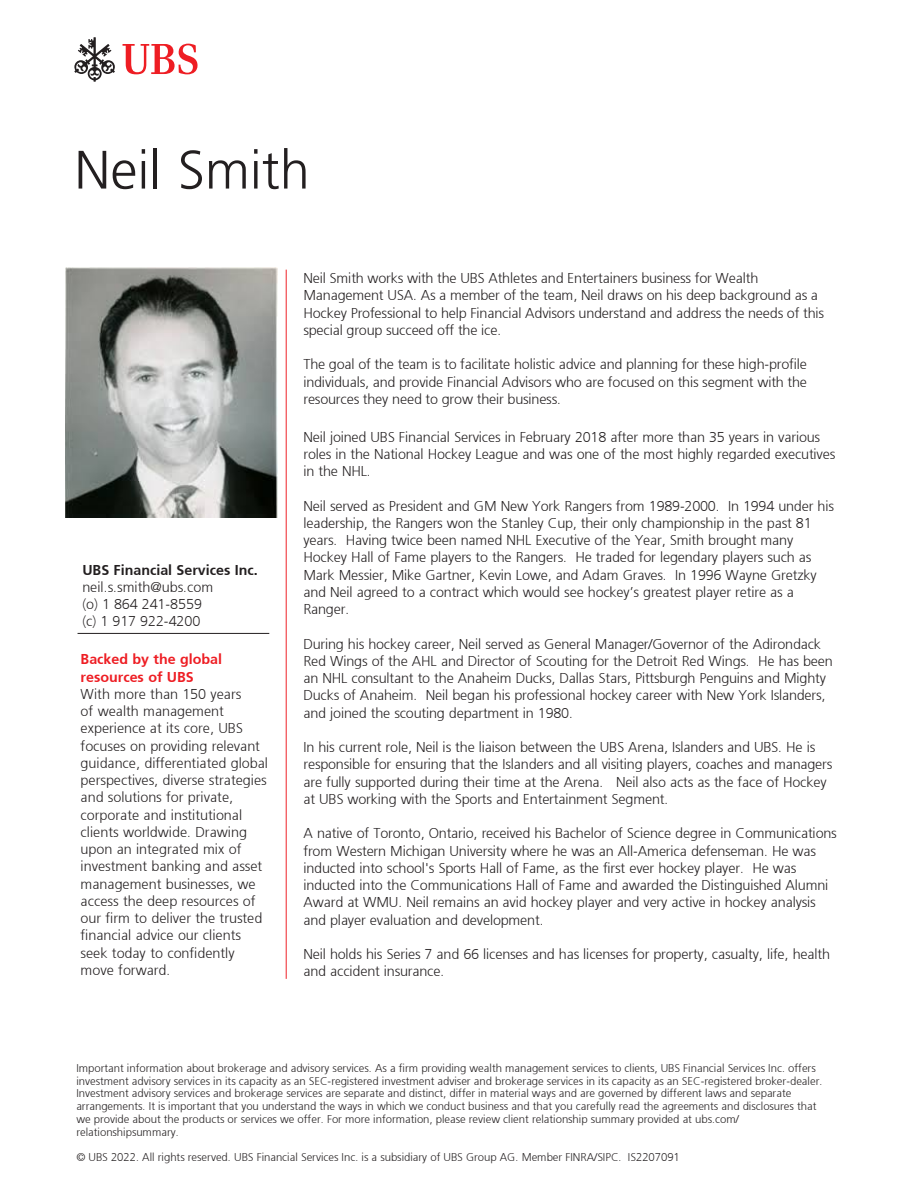
<style>
.page{position:relative;width:918px;height:1188px;background:#fff}
.page>*{position:absolute;margin:0;border:0;box-sizing:border-box;transform-origin:0 0}
.t1{font:300 54px "Frutiger 45";color:#231f20}
._2_Col__Body_Copy{font:300 14.25px/17.2px "Frutiger 45";letter-spacing:-.01em;color:#231f20}
._2_Col__Body_Copy-2{font:300 14.25px "Frutiger 45";color:#ee1d23}
.t2{font:300 11.25px/12.8px "Frutiger 45";color:#231f20}
.s1{font-style:inherit}
</style>
<div class="page">
<svg style="left:74px;top:37px;width:41px;height:45px"></svg>
<svg style="left:123px;top:44px;width:75px;height:30px"></svg>
<hr style="left:286px;top:270px;width:1px;height:709px;background:#ee1d23">
<hr style="left:78px;top:633px;width:191px;height:1px;background:#231f20">
<img style="left:66px;top:267px;width:212px;height:250px">
<p class="t1" style="left:74px;top:139px;width:237px">Neil Smith</p>
<p class="_2_Col__Body_Copy" style="left:82px;top:561px;width:177px"><span class="s1">UBS Financial Services Inc. </span>neil.s.smith@ubs.com<br>(o) 1 864 241-8559<br>(c) 1 917 922-4200</p>
<p class="_2_Col__Body_Copy-2" style="left:81px;top:651px;width:143px">Backed by the global</p>
<p class="_2_Col__Body_Copy-2" style="left:81px;top:668px;width:115px">resources of UBS</p>
<p class="_2_Col__Body_Copy" style="left:81px;top:685px;width:189px">With more than 150 years<br>of wealth management experience at its core, UBS focuses on providing relevant guidance, differentiated global perspectives, diverse strategies and solutions for private, corporate and institutional clients worldwide. Drawing upon an integrated mix of investment banking and asset management businesses, we access the deep resources of our firm to deliver the trusted financial advice our clients seek today to confidently move forward.</p>
<p class="_2_Col__Body_Copy" style="left:303px;top:270px;width:522px">Neil Smith works with the UBS Athletes and Entertainers business for Wealth Management USA. As a member of the team, Neil draws on his deep background as a Hockey Professional to help Financial Advisors understand and address the needs of this special group succeed off the ice.</p>
<p class="_2_Col__Body_Copy" style="left:303px;top:356px;width:505px;text-align:justify">The goal of the team is to facilitate holistic advice and planning for these high-profile individuals, and provide Financial Advisors who are focused on this segment with the resources they need to grow their business.</p>
<p class="_2_Col__Body_Copy" style="left:303px;top:428px;width:533px">Neil joined UBS Financial Services in February 2018 after more than 35 years in various roles in the National Hockey League and was one of the most highly regarded executives in the NHL.</p>
<p class="_2_Col__Body_Copy" style="left:303px;top:497px;width:532px">Neil served as President and GM New York Rangers from 1989-2000. In 1994 under his leadership, the Rangers won the Stanley Cup, their only championship in the past 81 years. Having twice been named NHL Executive of the Year, Smith brought many Hockey Hall of Fame players to the Rangers. He traded for legendary players such as Mark Messier, Mike Gartner, Kevin Lowe, and Adam Graves. In 1996 Wayne Gretzky and Neil agreed to a contract which would see hockey’s greatest player retire as a Ranger.</p>
<p class="_2_Col__Body_Copy" style="left:303px;top:635px;width:531px">During his hockey career, Neil served as General Manager/Governor of the Adirondack Red Wings of the AHL and Director of Scouting for the Detroit Red Wings. He has been an NHL consultant to the Anaheim Ducks, Dallas Stars, Pittsburgh Penguins and Mighty Ducks of Anaheim. Neil began his professional hockey career with New York Islanders, and joined the scouting department in 1980.</p>
<p class="_2_Col__Body_Copy" style="left:303px;top:739px;width:531px">In his current role, Neil is the liaison between the UBS Arena, Islanders and UBS. He is responsible for ensuring that the Islanders and all visiting players, coaches and managers are fully supported during their time at the Arena. Neil also acts as the face of Hockey at UBS working with the Sports and Entertainment Segment.</p>
<p class="_2_Col__Body_Copy" style="left:303px;top:825px;width:535px">A native of Toronto, Ontario, received his Bachelor of Science degree in Communications from Western Michigan University where he was an All-America defenseman. He was inducted into school's Sports Hall of Fame, as the first ever hockey player. He was inducted into the Communications Hall of Fame and awarded the Distinguished Alumni Award at WMU. Neil remains an avid hockey player and very active in hockey analysis and player evaluation and development.</p>
<p class="_2_Col__Body_Copy" style="left:303px;top:946px;width:528px">Neil holds his Series 7 and 66 licenses and has licenses for property, casualty, life, health and accident insurance.</p>
<p class="t2" style="left:76px;top:1062px;width:748px">Important information about brokerage and advisory services. As a firm providing wealth management services to clients, UBS Financial Services Inc. offers investment advisory services in its capacity as an SEC-registered investment adviser and brokerage services in its capacity as an SEC-registered broker-dealer.<br>Investment advisory services and brokerage services are separate and distinct, differ in material ways and are governed by different laws and separate arrangements. It is important that you understand the ways in which we conduct business and that you carefully read the agreements and disclosures that we provide about the products or services we offer. For more information, please review client relationship summary provided at ubs.com/ relationshipsummary.</p>
<p class="t2" style="left:76px;top:1151px;width:605px">© UBS 2022. All rights reserved. UBS Financial Services Inc. is a subsidiary of UBS Group AG. Member FINRA/SIPC. IS2207091</p>
</div>
